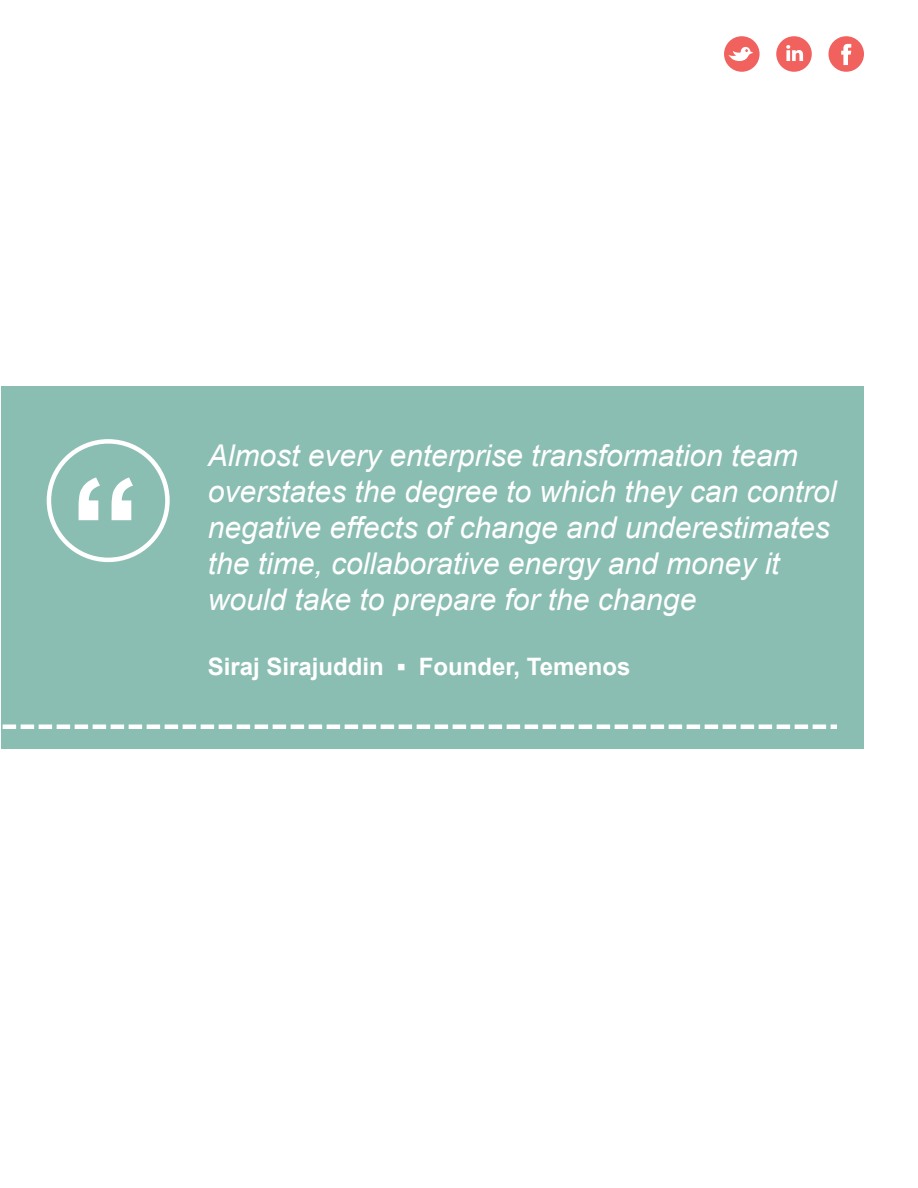
<style>
.page{position:relative;width:918px;height:1188px;background:#fff}
.page>*{position:absolute;margin:0;border:0;box-sizing:border-box;transform-origin:0 0}
.t1{font:700 144px "Arial";color:#fff}
.t2{font:italic 30px/36px "Arial";color:#fff}
.t3{font:700 24px "Arial";color:#fff}
</style>
<div class="page">
<div style="left:2px;top:387px;width:862px;height:362px;background:#8bbeb2"></div>
<svg style="left:47px;top:439px;width:123px;height:123px"></svg>
<svg style="left:3px;top:724px;width:834px;height:5px"></svg>
<div style="left:724px;top:36px;width:36px;height:36px;background:#f1615e;border-radius:50%"></div>
<svg style="left:729px;top:47px;width:24px;height:14px"></svg>
<div style="left:776px;top:36px;width:36px;height:36px;background:#f1615e;border-radius:50%"></div>
<svg style="left:786px;top:45px;width:17px;height:16px"></svg>
<div style="left:828px;top:36px;width:36px;height:36px;background:#f1615e;border-radius:50%"></div>
<svg style="left:841px;top:44px;width:10px;height:21px"></svg>
<h1 class="t1" style="left:69px;top:435px;width:73px">“</h1>
<p class="t2" style="left:208px;top:438px;width:630px">Almost every enterprise transformation team overstates the degree to which they can control negative effects of change and underestimates the time, collaborative energy and money it would take to prepare for the change</p>
<p class="t3" style="left:208px;top:650px;width:424px">Siraj Sirajuddin ▪ Founder, Temenos</p>
</div>
